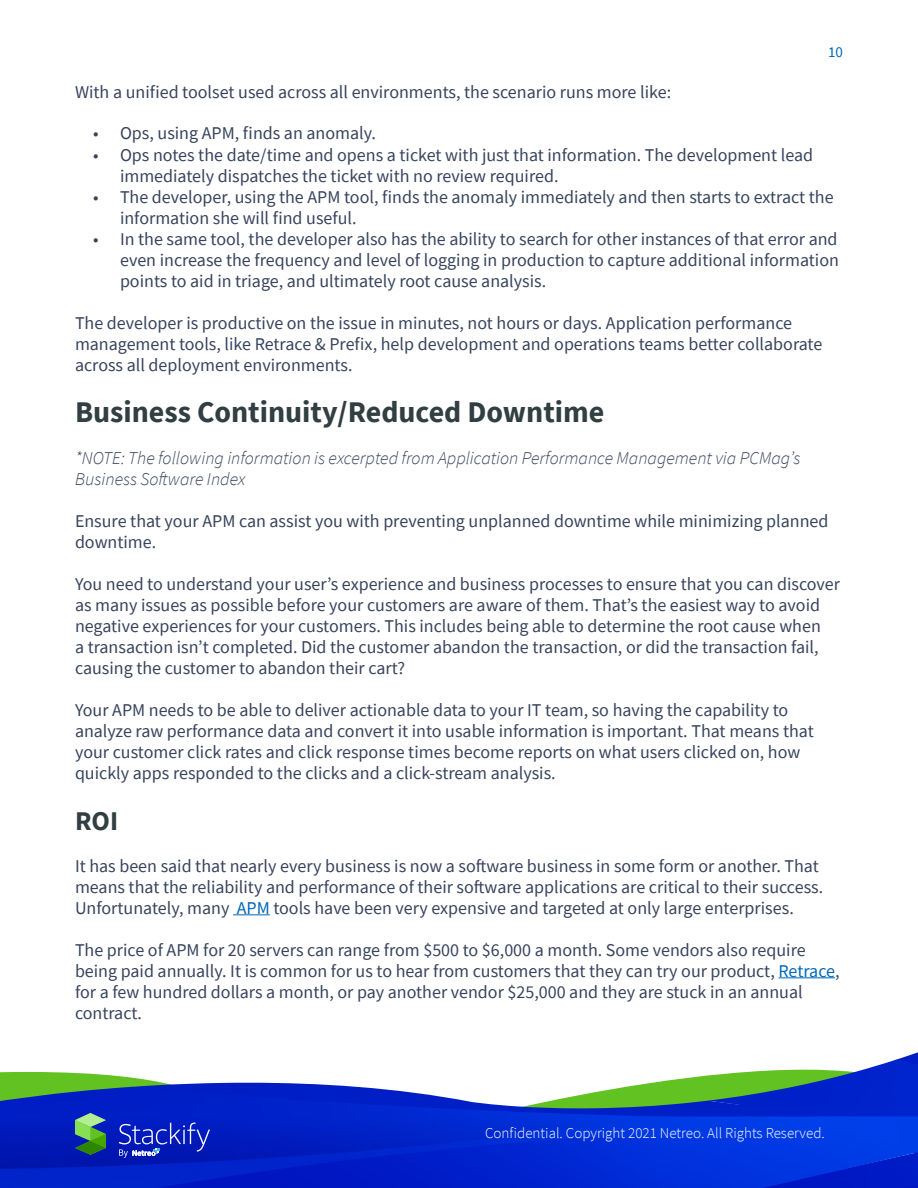
<style>
.page{position:relative;width:918px;height:1188px;background:#fff}
.page>*{position:absolute;margin:0;border:0;box-sizing:border-box;transform-origin:0 0}
.t1{font:700 30px "Source Sans Pro";color:#313e42}
.t2{font:700 27px "Source Sans Pro";color:#313e42}
.t3{font:18px/21px "Source Sans Pro";color:#37435d}
.t4{font:italic 300 18px/21px "Source Sans Pro";color:#37435d}
.t5{font:300 15px "Source Sans Pro";color:#fff}
.t6{font:15px "Source Sans Pro";color:#0067b9}
.s1{color:#0067b9}
</style>
<div class="page">
<svg style="left:0;top:1072px;width:164px;height:15px"></svg>
<img style="left:895px;top:1052px;width:23px;height:8px">
<img style="left:663px;top:1060px;width:255px;height:57px">
<img style="left:131px;top:1083px;width:609px;height:34px">
<img style="left:0;top:1117px;width:918px;height:71px">
<img style="left:155px;top:1137px;width:763px;height:51px">
<img style="left:0;top:1087px;width:663px;height:82px">
<svg style="left:75px;top:1113px;width:31px;height:42px"></svg>
<svg style="left:119px;top:1122px;width:91px;height:36px;background:#263cc3"></svg>
<hr style="left:233px;top:914px;width:37px;height:1px;background:#0067b9">
<hr style="left:779px;top:977px;width:56px;height:1px;background:#0067b9">
<p class="t6" style="left:828px;top:42px;width:16px">10</p>
<p class="t3" style="left:75px;top:81px;width:598px">With a unified toolset used across all environments, the scenario runs more like:</p>
<p class="t3" style="left:93px;top:123px;width:285px">• Ops, using APM, finds an anomaly.</p>
<p class="t3" style="left:120px;top:144px;width:695px;text-indent:-27px">• Ops notes the date/time and opens a ticket with just that information. The development lead immediately dispatches the ticket with no review required.</p>
<p class="t3" style="left:120px;top:186px;width:715px;text-indent:-27px">• The developer, using the APM tool, finds the anomaly immediately and then starts to extract the information she will find useful.</p>
<p class="t3" style="left:120px;top:228px;width:720px;text-align:justify;text-indent:-27px">• In the same tool, the developer also has the ability to search for other instances of that error and even increase the frequency and level of logging in production to capture additional information points to aid in triage, and ultimately root cause analysis.</p>
<p class="t3" style="left:75px;top:312px;width:749px">The developer is productive on the issue in minutes, not hours or days. Application performance management tools, like Retrace &amp; Prefix, help development and operations teams better collaborate across all deployment environments.</p>
<h1 class="t1" style="left:75px;top:391px;width:531px">Business Continuity/Reduced Downtime</h1>
<p class="t4" style="left:75px;top:447px;width:727px">*NOTE: The following information is excerpted from Application Performance Management via PCMag’s<br>Business Software Index</p>
<p class="t3" style="left:75px;top:510px;width:755px">Ensure that your APM can assist you with preventing unplanned downtime while minimizing planned downtime.</p>
<p class="t3" style="left:75px;top:573px;width:767px">You need to understand your user’s experience and business processes to ensure that you can discover as many issues as possible before your customers are aware of them. That’s the easiest way to avoid negative experiences for your customers. This includes being able to determine the root cause when<br>a transaction isn’t completed. Did the customer abandon the transaction, or did the transaction fail, causing the customer to abandon their cart?</p>
<p class="t3" style="left:75px;top:699px;width:740px">Your APM needs to be able to deliver actionable data to your IT team, so having the capability to analyze raw performance data and convert it into usable information is important. That means that your customer click rates and click response times become reports on what users clicked on, how quickly apps responded to the clicks and a click-stream analysis.</p>
<h2 class="t2" style="left:75px;top:802px;width:45px">ROI</h2>
<p class="t3" style="left:75px;top:855px;width:750px">It has been said that nearly every business is now a software business in some form or another. That means that the reliability and performance of their software applications are critical to their success.<br>Unfortunately, many <span class="s1">APM</span> tools have been very expensive and targeted at only large enterprises.</p>
<p class="t3" style="left:75px;top:939px;width:766px">The price of APM for 20 servers can range from $500 to $6,000 a month. Some vendors also require being paid annually. It is common for us to hear from customers that they can try our product, <span class="s1">Retrace</span>, for a few hundred dollars a month, or pay another vendor $25,000 and they are stuck in an annual contract.</p>
<p class="t5" style="left:485px;top:1123px;width:341px">Confidential. Copyright 2021 Netreo. All Rights Reserved.</p>
</div>
